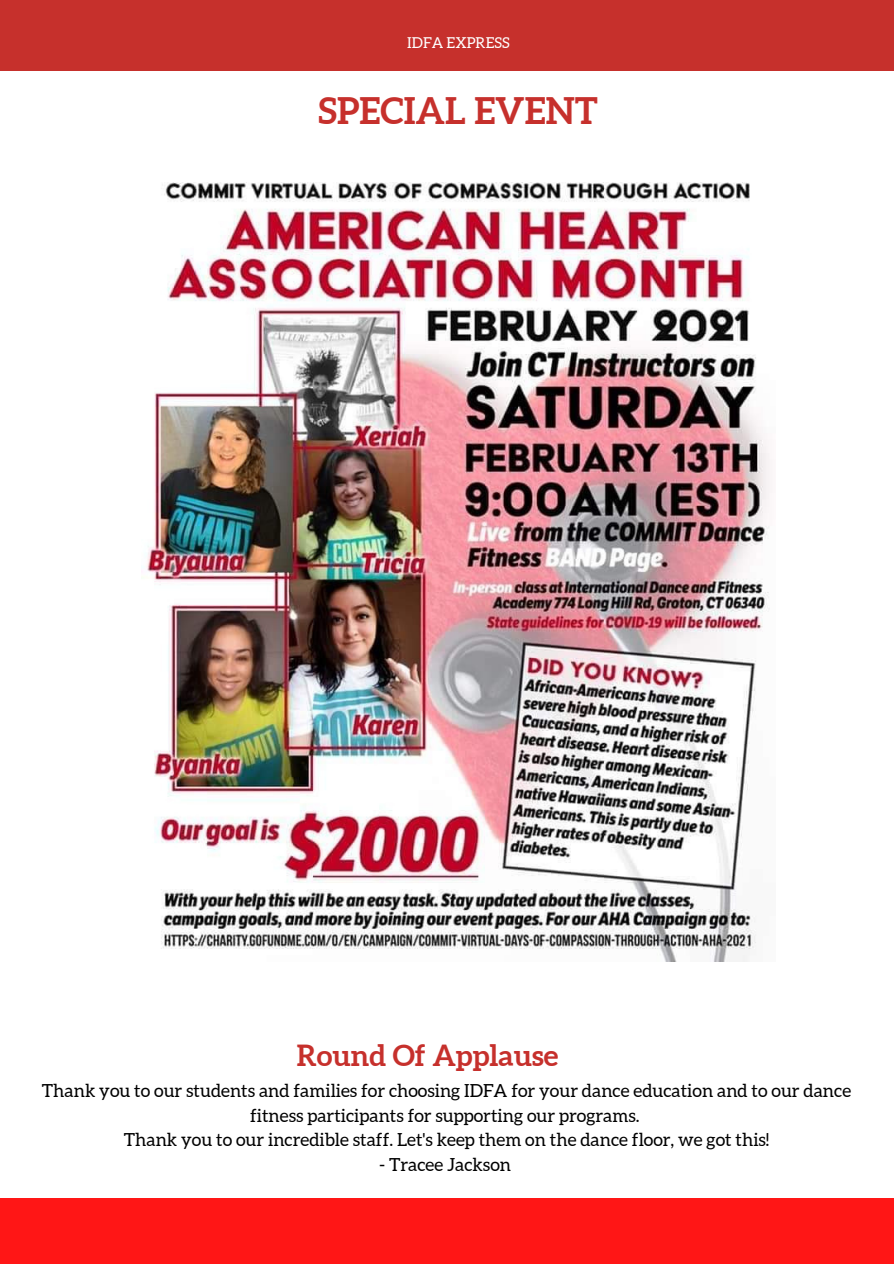
<style>
.page{position:relative;width:894px;height:1264px;background:#fff}
.page>*{position:absolute;margin:0;border:0;box-sizing:border-box;transform-origin:0 0}
.t1{font:700 36.6px "Aleo";color:#c6302c}
.t2{font:700 29.1px "Aleo";color:#c6302c}
.t3{font:18px/24.8px "Aleo";color:#000;text-align:center}
.t4{font:15px "Aleo";color:#fff}
</style>
<div class="page">
<div style="left:0;top:0;width:893px;height:71px;background:#c6302c"></div>
<div style="left:0;top:1198px;width:893px;height:65px;background:#ff1616"></div>
<img style="left:142px;top:182px;width:628px;height:779px">
<p class="t4" style="left:407px;top:34px;width:104px">IDFA EXPRESS</p>
<p class="t1" style="left:318px;top:89px;width:281px">SPECIAL EVENT</p>
<p class="t2" style="left:297px;top:1038px;width:263px">Round Of Applause</p>
<p class="t3" style="left:42px;top:1078px;width:810px">Thank you to our students and families for choosing IDFA for your dance education and to our dance fitness participants for supporting our programs.</p>
<p class="t3" style="left:124px;top:1127px;width:647px">Thank you to our incredible staff. Let's keep them on the dance floor, we got this!</p>
<p class="t3" style="left:379px;top:1152px;width:133px">- Tracee Jackson</p>
</div>
